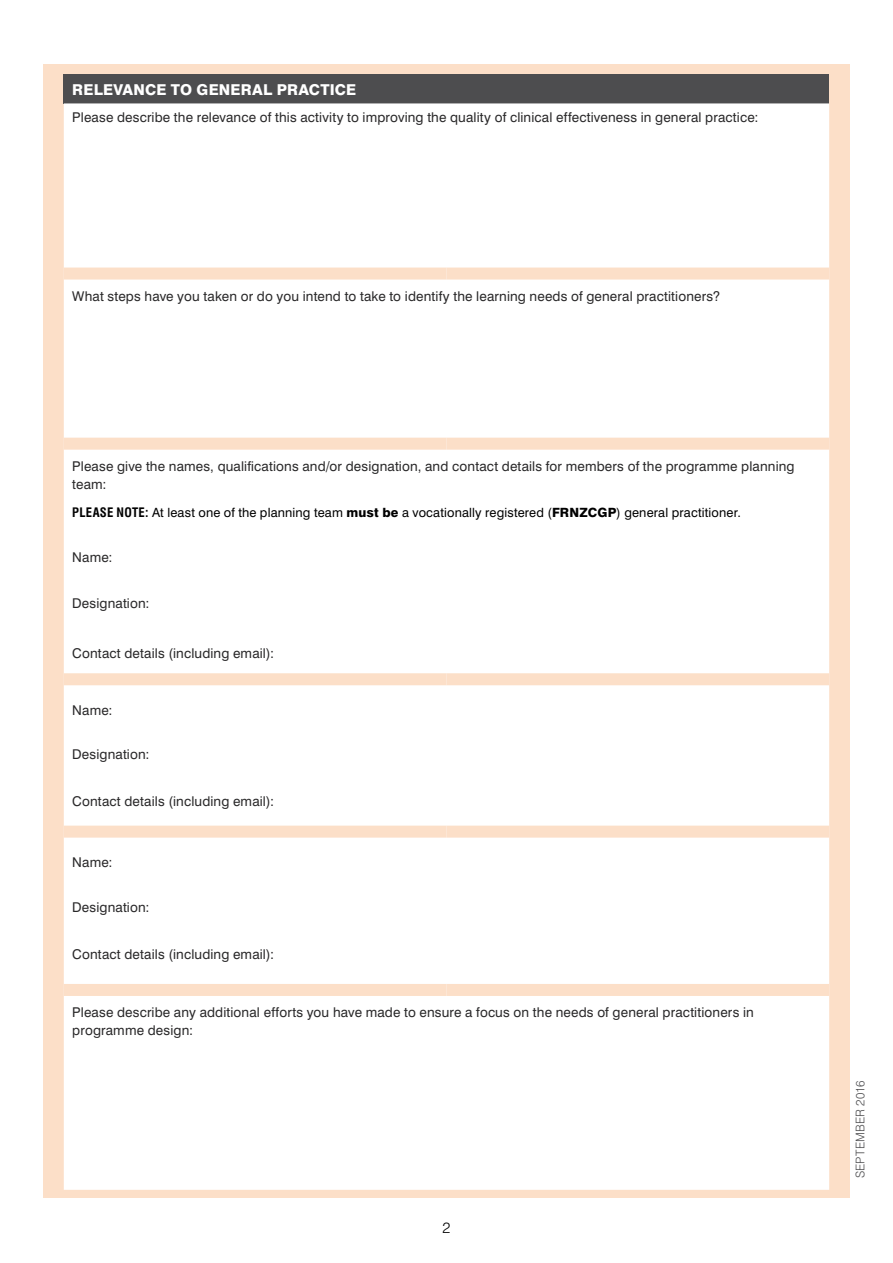
<style>
.page{position:relative;width:893px;height:1263px;background:#fff}
.page>*{position:absolute;margin:0;border:0;box-sizing:border-box;transform-origin:0 0}
.Table_-_highlighted{font:800 15px "Swiss 721 BT";letter-spacing:.01em;color:#fff}
.t1{font:300 15px "Swiss 721 BT";color:#000}
.Table_Cells_body__Ro{font:13.5px/18px "Swiss 721 BT";letter-spacing:.01em;color:#292829}
.Table_-_intro_to_cel{font:13.5px/18px "Swiss 721 BT";letter-spacing:.01em;color:#292829}
.Table_-_intro_to_cel-2{font:12.75px "Swiss 721 BT";letter-spacing:.015em;color:#000}
.t2{font:300 12px "Swiss 721 BT";letter-spacing:.02em;color:#4d4d4f}
.s1{font-weight:700;font-stretch:condensed}
.s2{font-weight:800}
</style>
<div class="page">
<div style="left:43px;top:65px;width:807px;height:1133px;background:#fcdfc8"></div>
<div style="left:64px;top:74px;width:765px;height:29px;background:#4d4d4f"></div>
<div style="left:64px;top:103px;width:765px;height:1087px;background:#fff"></div>
<div style="left:64px;top:984px;width:382px;height:12px;background:#fcdfc8"></div>
<div style="left:446px;top:984px;width:383px;height:12px;background:#fcdfc8"></div>
<div style="left:64px;top:673px;width:382px;height:12px;background:#fcdfc8"></div>
<div style="left:446px;top:673px;width:383px;height:12px;background:#fcdfc8"></div>
<div style="left:64px;top:826px;width:382px;height:12px;background:#fcdfc8"></div>
<div style="left:446px;top:826px;width:383px;height:12px;background:#fcdfc8"></div>
<div style="left:64px;top:268px;width:382px;height:12px;background:#fcdfc8"></div>
<div style="left:446px;top:268px;width:383px;height:12px;background:#fcdfc8"></div>
<div style="left:64px;top:438px;width:382px;height:12px;background:#fcdfc8"></div>
<div style="left:446px;top:438px;width:383px;height:12px;background:#fcdfc8"></div>
<p class="Table_-_highlighted" style="left:72px;top:80px;width:285px">RELEVANCE TO GENERAL PRACTICE</p>
<p class="Table_Cells_body__Ro" style="left:72px;top:108px;width:688px">Please describe the relevance of this activity to improving the quality of clinical effectiveness in general practice:</p>
<p class="Table_Cells_body__Ro" style="left:72px;top:287px;width:649px">What steps have you taken or do you intend to take to identify the learning needs of general practitioners?</p>
<p class="Table_Cells_body__Ro" style="left:72px;top:457px;width:724px">Please give the names, qualifications and/or designation, and contact details for members of the programme planning team:</p>
<p class="Table_-_intro_to_cel-2" style="left:72px;top:505px;width:670px"><span class="s1">PLEASE NOTE:</span> At least one of the planning team <span class="s2">must be</span> a vocationally registered (<span class="s2">FRNZCGP</span>) general practitioner.</p>
<p class="Table_-_intro_to_cel" style="left:72px;top:548px;width:42px">Name:</p>
<p class="Table_-_intro_to_cel" style="left:72px;top:594px;width:79px">Designation:</p>
<p class="Table_-_intro_to_cel" style="left:72px;top:644px;width:203px">Contact details (including email):</p>
<p class="Table_-_intro_to_cel" style="left:72px;top:701px;width:42px">Name:</p>
<p class="Table_-_intro_to_cel" style="left:72px;top:745px;width:79px">Designation:</p>
<p class="Table_-_intro_to_cel" style="left:72px;top:792px;width:203px">Contact details (including email):</p>
<p class="Table_-_intro_to_cel" style="left:72px;top:853px;width:42px">Name:</p>
<p class="Table_-_intro_to_cel" style="left:72px;top:898px;width:79px">Designation:</p>
<p class="Table_-_intro_to_cel" style="left:72px;top:944px;width:203px">Contact details (including email):</p>
<p class="Table_-_intro_to_cel" style="left:72px;top:1003px;width:683px">Please describe any additional efforts you have made to ensure a focus on the needs of general practitioners in programme design:</p>
<p class="t1" style="left:442px;top:1219px;width:9px">2</p>
<p class="t2" style="left:853px;top:1178px;width:99px;rotate:-90deg">SEPTEMBER 2016</p>
</div>
